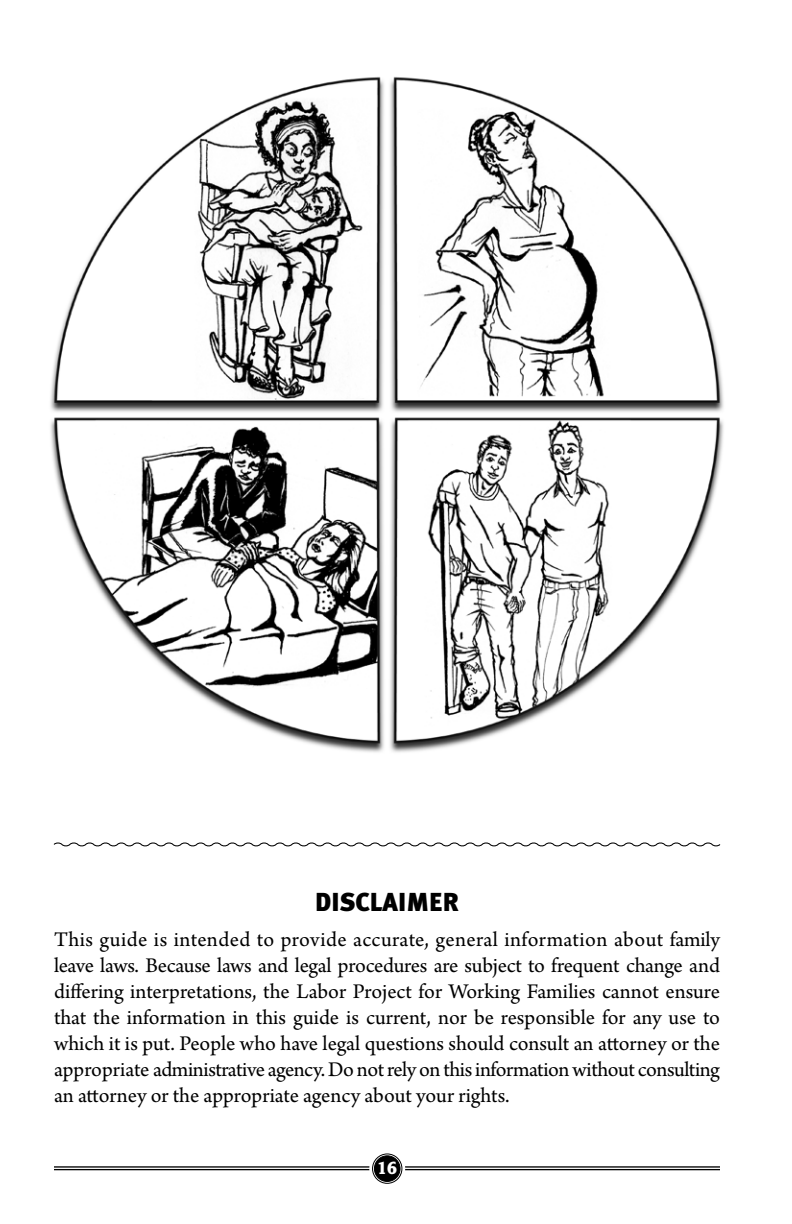
<style>
.page{position:relative;width:792px;height:1224px;background:#fff}
.page>*{position:absolute;margin:0;border:0;box-sizing:border-box;transform-origin:0 0}
.t1{font:900 26px "Meta Plus";letter-spacing:-.01em;color:#000}
.t2{font:22px/26px "Arno Pro";color:#000;text-align:justify}
.t3{font:700 18px "Clearface Gothic LH";color:#fff}
</style>
<div class="page">
<hr style="left:54px;top:1166px;width:666px;height:2px;background:#000">
<hr style="left:54px;top:1169px;width:666px;height:1px;background:#000">
<svg style="left:372px;top:1154px;width:30px;height:30px"></svg>
<div style="left:369px;top:1151px;width:36px;height:36px;border:6px solid #fff;border-radius:50%"></div>
<div style="left:374px;top:1156px;width:26px;height:25px;background:#000;border-radius:50%"></div>
<div style="left:372px;top:1153px;width:30px;height:31px;border:1px solid #000;border-radius:50%"></div>
<div style="left:374px;top:1155px;width:27px;height:27px;border:1px solid #000;border-radius:50%"></div>
<img style="left:50px;top:77px;width:674px;height:676px">
<svg style="left:53px;top:842px;width:668px;height:5px"></svg>
<p class="t1" style="left:315px;top:887px;width:146px">DISCLAIMER</p>
<p class="t2" style="left:54px;top:927px;width:668px">This guide is intended to provide accurate, general information about family leave laws. Because laws and legal procedures are subject to frequent change and differing interpretations, the Labor Project for Working Families cannot ensure that the information in this guide is current, nor be responsible for any use to which it is put. People who have legal questions should consult an attorney or the appropriate administrative agency. Do not rely on this information without consulting an attorney or the appropriate agency about your rights.</p>
<p class="t3" style="left:377px;top:1158px;width:21px">16</p>
</div>
